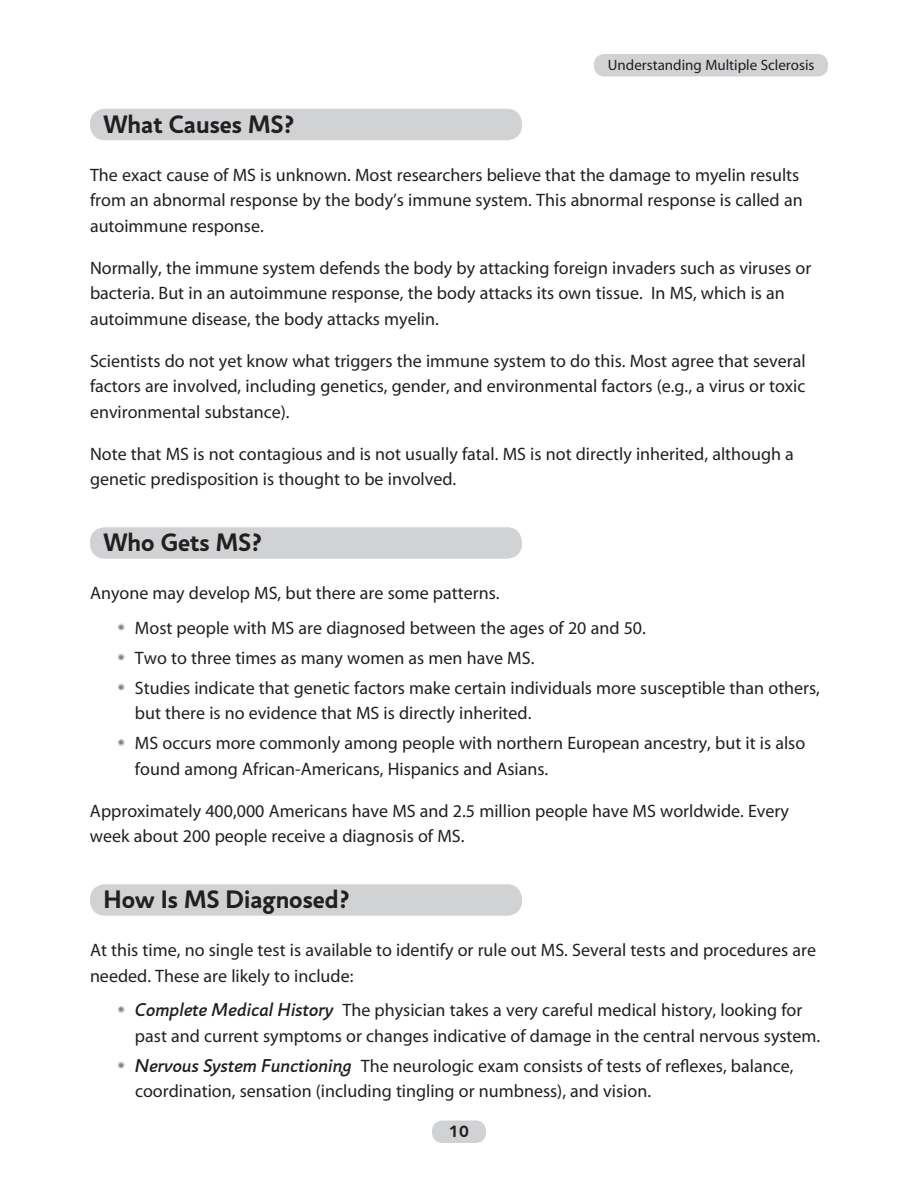
<style>
.page{position:relative;width:918px;height:1188px;background:#fff}
.page>*{position:absolute;margin:0;border:0;box-sizing:border-box;transform-origin:0 0}
.t1{font:700 25.5px "Jigsaw";color:#231f20}
.t2{font:18px/25.5px "Myriad";color:#231f20}
.t3{font:700 16.5px "Jigsaw";color:#231f20}
.t4{font:15px "Myriad";color:#231f20}
.s1{font-size:19.5px;color:#808285}
.s2{font-family:"Jigsaw";font-weight:500;font-style:italic;font-size:18.75px}
</style>
<div class="page">
<div style="left:432px;top:1120px;width:54px;height:23px;background:#d1d2d4;border-radius:10px"></div>
<div style="left:594px;top:54px;width:234px;height:23px;background:#d1d2d4;border-radius:10px"></div>
<div style="left:90px;top:109px;width:432px;height:31px;background:#d1d2d4;border-radius:15px"></div>
<div style="left:90px;top:527px;width:432px;height:32px;background:#d1d2d4;border-radius:15px"></div>
<div style="left:118px;top:623px;width:7px;height:8px;border:3px solid #d1d2d4;border-radius:50%"></div>
<div style="left:118px;top:653px;width:7px;height:8px;border:3px solid #d1d2d4;border-radius:50%"></div>
<div style="left:118px;top:683px;width:7px;height:8px;border:3px solid #d1d2d4;border-radius:50%"></div>
<div style="left:118px;top:739px;width:7px;height:7px;border:3px solid #d1d2d4;border-radius:50%"></div>
<div style="left:90px;top:884px;width:432px;height:32px;background:#d1d2d4;border-radius:15px"></div>
<div style="left:118px;top:1006px;width:7px;height:7px;border:3px solid #d1d2d4;border-radius:50%"></div>
<div style="left:118px;top:1061px;width:7px;height:8px;border:3px solid #d1d2d4;border-radius:50%"></div>
<p class="t4" style="left:608px;top:57px;width:208px">Understanding Multiple Sclerosis</p>
<h1 class="t1" style="left:104px;top:109px;width:193px">What Causes MS?</h1>
<p class="t2" style="left:90px;top:163px;width:714px">The exact cause of MS is unknown. Most researchers believe that the damage to myelin results from an abnormal response by the body’s immune system. This abnormal response is called an autoimmune response.</p>
<p class="t2" style="left:90px;top:256px;width:723px">Normally, the immune system defends the body by attacking foreign invaders such as viruses or bacteria. But in an autoimmune response, the body attacks its own tissue. In MS, which is an autoimmune disease, the body attacks myelin.</p>
<p class="t2" style="left:90px;top:349px;width:717px;text-align:justify">Scientists do not yet know what triggers the immune system to do this. Most agree that several factors are involved, including genetics, gender, and environmental factors (e.g., a virus or toxic environmental substance).</p>
<p class="t2" style="left:90px;top:442px;width:705px">Note that MS is not contagious and is not usually fatal. MS is not directly inherited, although a genetic predisposition is thought to be involved.</p>
<h1 class="t1" style="left:104px;top:527px;width:160px">Who Gets MS?</h1>
<p class="t2" style="left:90px;top:581px;width:409px">Anyone may develop MS, but there are some patterns.</p>
<p class="t2" style="left:118px;top:616px;width:527px"><span class="s1">•</span> Most people with MS are diagnosed between the ages of 20 and 50.</p>
<p class="t2" style="left:118px;top:646px;width:416px"><span class="s1">•</span> Two to three times as many women as men have MS.</p>
<p class="t2" style="left:135px;top:676px;width:687px;text-indent:-16px"><span class="s1">•</span> Studies indicate that genetic factors make certain individuals more susceptible than others, but there is no evidence that MS is directly inherited.</p>
<p class="t2" style="left:135px;top:731px;width:672px;text-indent:-16px"><span class="s1">•</span> MS occurs more commonly among people with northern European ancestry, but it is also found among African-Americans, Hispanics and Asians.</p>
<p class="t2" style="left:90px;top:799px;width:700px">Approximately 400,000 Americans have MS and 2.5 million people have MS worldwide. Every week about 200 people receive a diagnosis of MS.</p>
<h1 class="t1" style="left:104px;top:884px;width:248px">How Is MS Diagnosed?</h1>
<p class="t2" style="left:90px;top:938px;width:728px">At this time, no single test is available to identify or rule out MS. Several tests and procedures are needed. These are likely to include:</p>
<p class="t2" style="left:135px;top:998px;width:685px;text-indent:-16px"><span class="s1">•</span> <span class="s2">Complete Medical History</span> The physician takes a very careful medical history, looking for past and current symptoms or changes indicative of damage in the central nervous system.</p>
<p class="t2" style="left:135px;top:1054px;width:660px;text-indent:-17px"><span class="s1">•</span> <span class="s2">Nervous System Functioning</span> The neurologic exam consists of tests of reflexes, balance, coordination, sensation (including tingling or numbness), and vision.</p>
<p class="t3" style="left:449px;top:1122px;width:21px">10</p>
</div>
